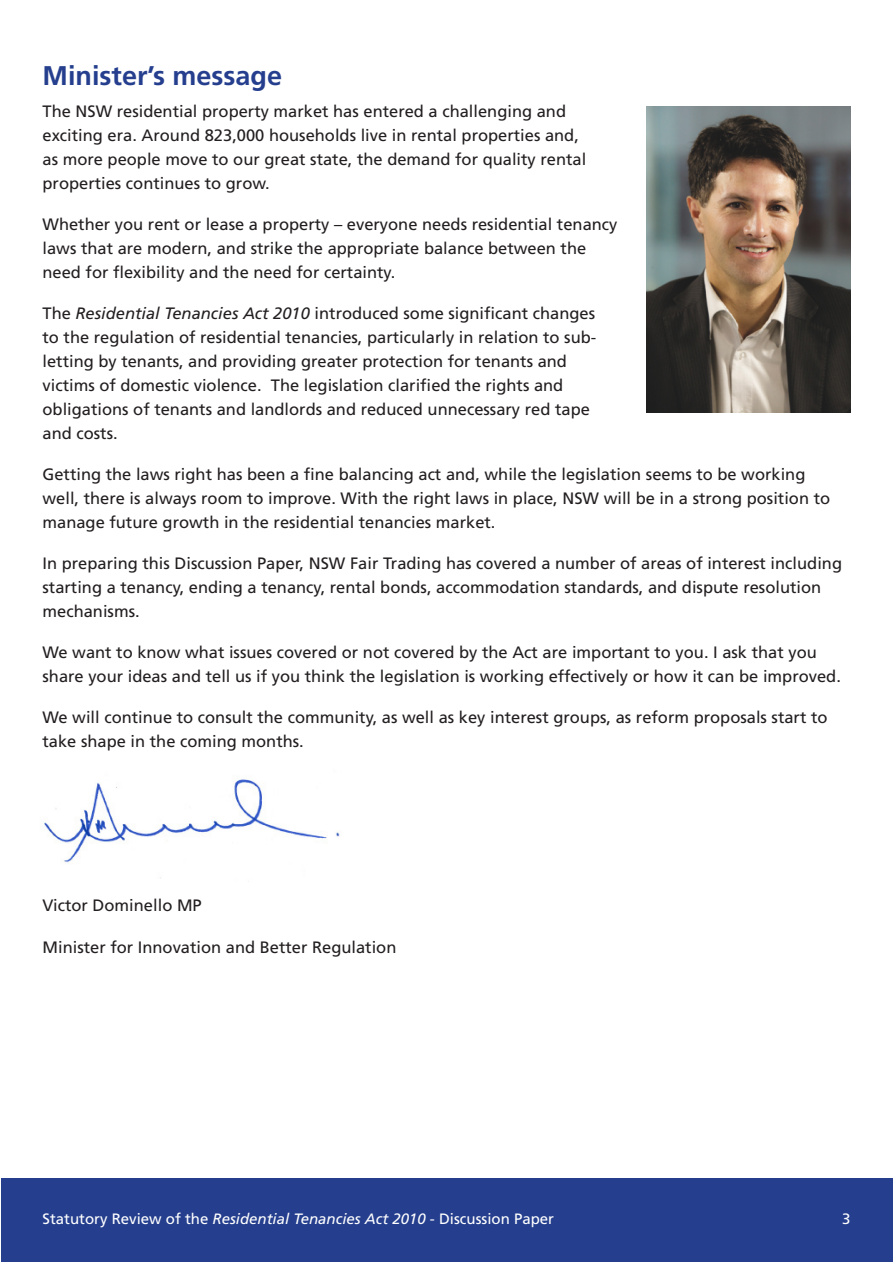
<style>
.page{position:relative;width:893px;height:1263px;background:#fff}
.page>*{position:absolute;margin:0;border:0;box-sizing:border-box;transform-origin:0 0}
.MS_Heading_1{font:700 27px "Frutiger";color:#253f8e}
.MS_Body{font:16.5px/24px "Frutiger";color:#231f20}
.t1{font:15px "Frutiger";color:#fff}
.s1{font-style:italic}
</style>
<div class="page">
<div style="left:1px;top:1179px;width:891px;height:83px;background:#253f8e"></div>
<img style="left:646px;top:106px;width:204px;height:306px">
<img style="left:44px;top:779px;width:296px;height:100px">
<p class="MS_Heading_1" style="left:43px;top:60px;width:241px">Minister’s message</p>
<p class="MS_Body" style="left:43px;top:99px;width:545px">The NSW residential property market has entered a challenging and exciting era. Around 823,000 households live in rental properties and, as more people move to our great state, the demand for quality rental properties continues to grow.</p>
<p class="MS_Body" style="left:43px;top:212px;width:576px">Whether you rent or lease a property – everyone needs residential tenancy laws that are modern, and strike the appropriate balance between the need for flexibility and the need for certainty.</p>
<p class="MS_Body" style="left:43px;top:301px;width:555px">The <span class="s1">Residential Tenancies Act 2010</span> introduced some significant changes to the regulation of residential tenancies, particularly in relation to sub&shy;letting by tenants, and providing greater protection for tenants and victims of domestic violence. The legislation clarified the rights and obligations of tenants and landlords and reduced unnecessary red tape and costs.</p>
<p class="MS_Body" style="left:43px;top:462px;width:789px">Getting the laws right has been a fine balancing act and, while the legislation seems to be working well, there is always room to improve. With the right laws in place, NSW will be in a strong position to manage future growth in the residential tenancies market.</p>
<p class="MS_Body" style="left:43px;top:551px;width:801px">In preparing this Discussion Paper, NSW Fair Trading has covered a number of areas of interest including starting a tenancy, ending a tenancy, rental bonds, accommodation standards, and dispute resolution mechanisms.</p>
<p class="MS_Body" style="left:43px;top:640px;width:800px">We want to know what issues covered or not covered by the Act are important to you. I ask that you share your ideas and tell us if you think the legislation is working effectively or how it can be improved.</p>
<p class="MS_Body" style="left:43px;top:705px;width:786px">We will continue to consult the community, as well as key interest groups, as reform proposals start to take shape in the coming months.</p>
<p class="MS_Body" style="left:43px;top:893px;width:161px">Victor Dominello MP</p>
<p class="MS_Body" style="left:43px;top:934px;width:355px">Minister for Innovation and Better Regulation</p>
<p class="t1" style="left:43px;top:1210px;width:513px">Statutory Review of the <span class="s1">Residential Tenancies Act 2010</span> - Discussion Paper</p>
<p class="t1" style="left:842px;top:1210px;width:10px">3</p>
</div>
